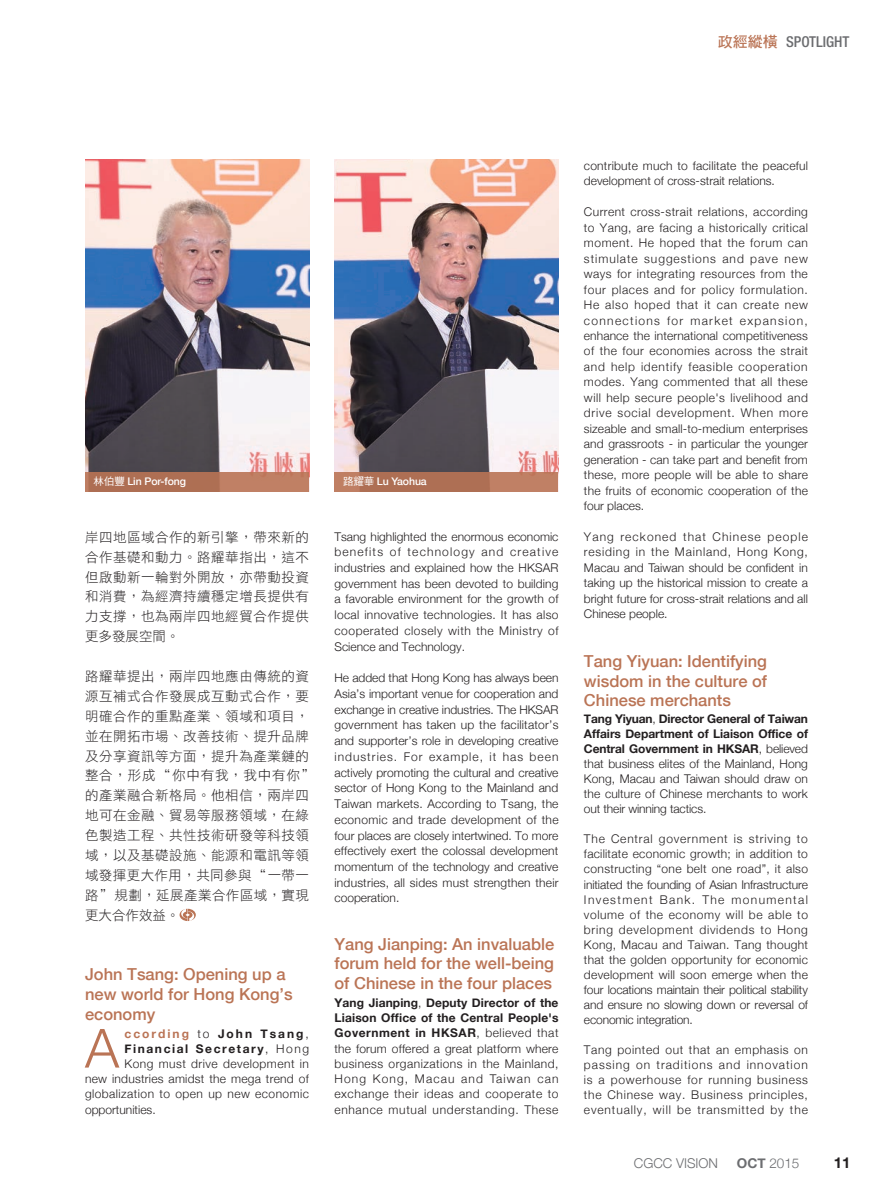
<style>
.page{position:relative;width:893px;height:1191px;background:#fff}
.page>*{position:absolute;margin:0;border:0;box-sizing:border-box;transform-origin:0 0}
.t1{font:300 54px "Helvetica Neue";color:#ba7455}
.t2{font:500 16.5px/20px "Helvetica Neue";color:#ba7455;text-align:justify}
.t3{font:500 condensed 15px "Helvetica Neue LT Std";color:#6c6d70}
.t4{font:700 15px "Helvetica Neue";color:#231f20}
.t5{font:13.5px/19.8px "DF Hei Std W3";letter-spacing:.04em;color:#231f20;text-align:justify}
.t6{font:300 13.5px "Helvetica Neue";color:#6c6d70}
.t7{font:300 12px/15.5px "Helvetica Neue";letter-spacing:.015em;color:#231f20;text-align:justify}
.t8{font:300 12px "Helvetica Neue";letter-spacing:.035em;color:#231f20}
.t9{font:300 12px "Helvetica Neue";letter-spacing:.04em;color:#231f20}
.t10{font:700 12px "Helvetica Neue";letter-spacing:.13em;color:#231f20}
.t11{font:700 12px "Helvetica Neue";letter-spacing:.165em;color:#231f20}
.t12{font:500 10.5px "Helvetica Neue";letter-spacing:-.01em;color:#fff}
.s1{font-family:"DF Hei Std W7";font-weight:400;font-stretch:normal;color:#ba7455}
.s2{font-family:"DF Hei Std W5";font-weight:400}
.s3{color:#ba7455}
.s4{font-weight:300}
.s5{font-weight:700}
</style>
<div class="page">
<svg style="left:180px;top:908px;width:16px;height:13px"></svg>
<img style="left:85px;top:160px;width:224px;height:312px">
<img style="left:334px;top:160px;width:224px;height:312px">
<div style="left:85px;top:472px;width:224px;height:19px;background:linear-gradient(to right,#a96a4e,#c28166)"></div>
<svg style="left:334px;top:472px;width:224px;height:19px;background:#b5755a"></svg>
<p class="t3" style="left:718px;top:33px;width:133px"><span class="s1">政經縱橫</span> SPOTLIGHT</p>
<p class="t12" style="left:94px;top:473px;width:94px"><span class="s2">林伯豐</span> Lin Por-fong</p>
<p class="t12" style="left:343px;top:473px;width:85px"><span class="s2">路耀華</span> Lu Yaohua</p>
<p class="t5" style="left:85px;top:527px;width:225px">岸四地區域合作的新引擎，帶來新的合作基礎和動力。路耀華指出，這不但啟動新一輪對外開放，亦帶動投資和消費，為經濟持續穩定增長提供有力支撐，也為兩岸四地經貿合作提供更多發展空間。</p>
<p class="t5" style="left:85px;top:666px;width:232px;text-align:left">路耀華提出，兩岸四地應由傳統的資源互補式合作發展成互動式合作，要明確合作的重點產業、領域和項目，並在開拓市場、改善技術、提升品牌及分享資訊等方面，提升為產業鏈的整合，形成“你中有我，我中有你＂的產業融合新格局。他相信，兩岸四地可在金融、貿易等服務領域，在綠色製造工程、共性技術研發等科技領域，以及基礎設施、能源和電訊等領域發揮更大作用，共同參與“一帶一路＂規劃，延展產業合作區域，實現更大合作效益。</p>
<h2 class="t2" style="left:85px;top:963px;width:209px;text-align:left">John Tsang: Opening up a new world for Hong Kong’s economy</h2>
<h1 class="t1" style="left:85px;top:1004px;width:36px">A</h1>
<p class="t11" style="left:124px;top:1023px;width:186px"><span class="s3">ccording</span> <span class="s4">to</span> John Tsang<span class="s4">,</span></p>
<p class="t10" style="left:124px;top:1038px;width:186px">Financial Secretary<span class="s4">, Hong</span></p>
<p class="t9" style="left:124px;top:1053px;width:186px">Kong must drive development in</p>
<p class="t7" style="left:85px;top:1070px;width:225px">new industries amidst the mega trend of</p>
<p class="t8" style="left:85px;top:1084px;width:226px">globalization to open up new economic</p>
<p class="t7" style="left:85px;top:1101px;width:72px">opportunities.</p>
<p class="t7" style="left:334px;top:527px;width:226px">Tsang highlighted the enormous economic benefits of technology and creative industries and explained how the HKSAR government has been devoted to building a favorable environment for the growth of local innovative technologies. It has also cooperated closely with the Ministry of Science and Technology.</p>
<p class="t7" style="left:334px;top:669px;width:226px">He added that Hong Kong has always been Asia’s important venue for cooperation and exchange in creative industries. The HKSAR government has taken up the facilitator’s and supporter’s role in developing creative industries. For example, it has been actively promoting the cultural and creative sector of Hong Kong to the Mainland and Taiwan markets. According to Tsang, the economic and trade development of the four places are closely intertwined. To more effectively exert the colossal development momentum of the technology and creative industries, all sides must strengthen their cooperation.</p>
<h2 class="t2" style="left:334px;top:933px;width:221px">Yang Jianping: An invaluable forum held for the well-being of Chinese in the four places</h2>
<p class="t7" style="left:334px;top:994px;width:226px"><span class="s5">Yang Jianping</span>, <span class="s5">Deputy Director of the Liaison Office of the Central People's Government in HKSAR</span>, believed that the forum offered a great platform where business organizations in the Mainland, Hong Kong, Macau and Taiwan can exchange their ideas and cooperate to enhance mutual understanding. These</p>
<p class="t7" style="left:584px;top:157px;width:225px">contribute much to facilitate the peaceful development of cross-strait relations.</p>
<p class="t7" style="left:584px;top:204px;width:226px">Current cross-strait relations, according to Yang, are facing a historically critical moment. He hoped that the forum can stimulate suggestions and pave new ways for integrating resources from the four places and for policy formulation.<br>He also hoped that it can create new connections for market expansion, enhance the international competitiveness of the four economies across the strait and help identify feasible cooperation modes. Yang commented that all these will help secure people's livelihood and drive social development. When more sizeable and small-to-medium enterprises and grassroots - in particular the younger generation - can take part and benefit from these, more people will be able to share the fruits of economic cooperation of the four places.</p>
<p class="t7" style="left:584px;top:528px;width:225px">Yang reckoned that Chinese people residing in the Mainland, Hong Kong, Macau and Taiwan should be confident in taking up the historical mission to create a bright future for cross-strait relations and all Chinese people.</p>
<h2 class="t2" style="left:584px;top:651px;width:185px;line-height:19.5px">Tang Yiyuan: Identifying wisdom in the culture of Chinese merchants</h2>
<p class="t7" style="left:584px;top:711px;width:226px;line-height:15px"><span class="s5">Tang Yiyuan</span>, <span class="s5">Director General of Taiwan Affairs Department of Liaison Office of Central Government in HKSAR</span>, believed that business elites of the Mainland, Hong Kong, Macau and Taiwan should draw on the culture of Chinese merchants to work out their winning tactics.</p>
<p class="t7" style="left:584px;top:831px;width:226px;line-height:15px">The Central government is striving to facilitate economic growth; in addition to constructing “one belt one road”, it also initiated the founding of Asian Infrastructure Investment Bank. The monumental volume of the economy will be able to bring development dividends to Hong Kong, Macau and Taiwan. Tang thought that the golden opportunity for economic development will soon emerge when the four locations maintain their political stability and ensure no slowing down or reversal of economic integration.</p>
<p class="t7" style="left:584px;top:1041px;width:226px;line-height:15px">Tang pointed out that an emphasis on passing on traditions and innovation is a powerhouse for running business the Chinese way. Business principles, eventually, will be transmitted by the</p>
<p class="t6" style="left:634px;top:1152px;width:86px">CGCC VISION</p>
<p class="t6" style="left:737px;top:1152px;width:64px"><span class="s5">OCT</span> 2015</p>
<p class="t4" style="left:834px;top:1150px;width:18px">11</p>
</div>
